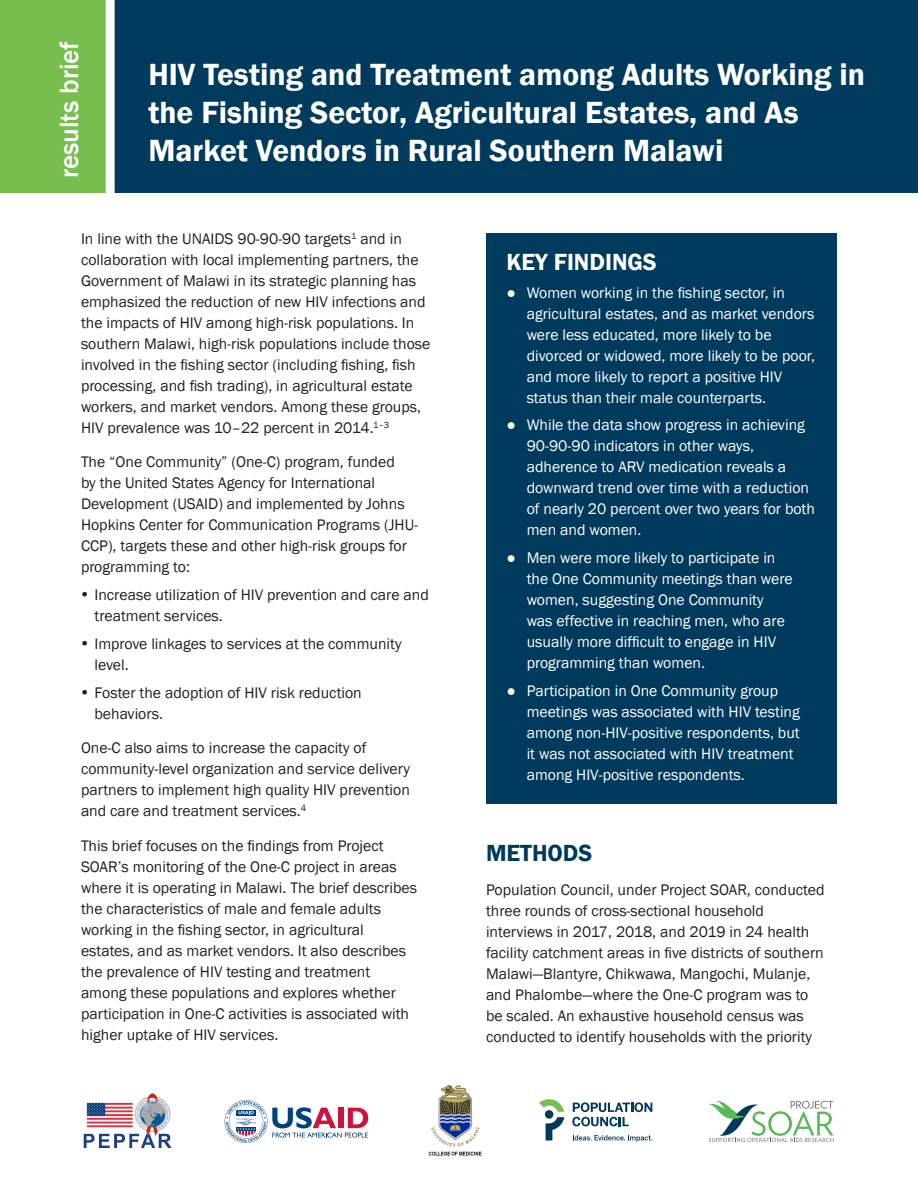
<style>
.page{position:relative;width:918px;height:1188px;background:#fff}
.page>*{position:absolute;margin:0;border:0;box-sizing:border-box;transform-origin:0 0}
.t1{font:600 31.5px/37.8px "Franklin Gothic";color:#fff}
.t2{font:500 27px "Franklin Gothic";color:#fff}
.KeyMess_Heading{font:600 24px "Franklin Gothic";color:#fff}
.Heading_1{font:600 24px "Franklin Gothic";color:#00395c}
.t3{font:15.75px/21px "Franklin Gothic";color:#231f20}
.t4{font:15.75px/21px "Franklin Gothic";color:#fff}
</style>
<div class="page">
<div style="left:110px;top:0;width:808px;height:192px;background:#003a5d"></div>
<div style="left:0;top:0;width:110px;height:192px;background:#77be4e"></div>
<div style="left:106px;top:0;width:9px;height:199px;background:#fff"></div>
<div style="left:486px;top:233px;width:351px;height:571px;background:#003a5d"></div>
<svg style="left:708px;top:1100px;width:126px;height:42px"></svg>
<svg style="left:572px;top:1102px;width:80px;height:24px"></svg>
<svg style="left:539px;top:1099px;width:25px;height:42px"></svg>
<svg style="left:573px;top:1135px;width:80px;height:7px"></svg>
<img style="left:428px;top:1083px;width:54px;height:73px">
<img style="left:83px;top:1093px;width:89px;height:55px">
<img style="left:84px;top:1134px;width:87px;height:14px">
<svg style="left:225px;top:1100px;width:143px;height:43px"></svg>
<p class="t2" style="left:52px;top:178px;width:139px;rotate:-90deg">results brief</p>
<p class="t1" style="left:148px;top:56px;width:718px">HIV Testing and Treatment among Adults Working in the Fishing Sector, Agricultural Estates, and As<br>Market Vendors in Rural Southern Malawi</p>
<p class="t3" style="left:81px;top:229px;width:351px">In line with the UNAIDS 90-90-90 targets<sup>1</sup> and in collaboration with local implementing partners, the Government of Malawi in its strategic planning has emphasized the reduction of new HIV infections and the impacts of HIV among high-risk populations. In southern Malawi, high-risk populations include those involved in the fishing sector (including fishing, fish processing, and fish trading), in agricultural estate workers, and market vendors. Among these groups, HIV prevalence was 10–22 percent in 2014.<sup>1–3</sup></p>
<p class="t3" style="left:81px;top:452px;width:339px">The “One Community” (One-C) program, funded<br>by the United States Agency for International Development (USAID) and implemented by Johns Hopkins Center for Communication Programs (JHU-CCP), targets these and other high-risk groups for programming to:</p>
<p class="t3" style="left:94px;top:585px;width:336px">Increase utilization of HIV prevention and care and treatment services.</p>
<p class="t3" style="left:94px;top:634px;width:309px">Improve linkages to services at the community level.</p>
<p class="t3" style="left:94px;top:682px;width:269px">Foster the adoption of HIV risk reduction behaviors.</p>
<p class="t3" style="left:81px;top:738px;width:330px">One-C also aims to increase the capacity of community-level organization and service delivery partners to implement high quality HIV prevention and care and treatment services.<sup>4</sup></p>
<p class="t3" style="left:81px;top:835px;width:338px">This brief focuses on the findings from Project SOAR’s monitoring of the One-C project in areas where it is operating in Malawi. The brief describes the characteristics of male and female adults working in the fishing sector, in agricultural estates, and as market vendors. It also describes the prevalence of HIV testing and treatment among these populations and explores whether participation in One-C activities is associated with higher uptake of HIV services.</p>
<p class="KeyMess_Heading" style="left:506px;top:247px;width:152px">KEY FINDINGS</p>
<p class="t4" style="left:527px;top:282px;width:290px;text-indent:-20px">● Women working in the fishing sector, in agricultural estates, and as market vendors were less educated, more likely to be divorced or widowed, more likely to be poor, and more likely to report a positive HIV status than their male counterparts.</p>
<p class="t4" style="left:527px;top:415px;width:290px;text-indent:-20px">● While the data show progress in achieving 90-90-90 indicators in other ways, adherence to ARV medication reveals a downward trend over time with a reduction of nearly 20 percent over two years for both men and women.</p>
<p class="t4" style="left:527px;top:548px;width:268px;text-indent:-20px">● Men were more likely to participate in the One Community meetings than were women, suggesting One Community was effective in reaching men, who are usually more difficult to engage in HIV programming than women.</p>
<p class="t4" style="left:527px;top:681px;width:275px;text-indent:-20px">● Participation in One Community group meetings was associated with HIV testing among non-HIV-positive respondents, but it was not associated with HIV treatment among HIV-positive respondents.</p>
<p class="Heading_1" style="left:486px;top:838px;width:108px">METHODS</p>
<p class="t3" style="left:486px;top:880px;width:340px">Population Council, under Project SOAR, conducted three rounds of cross-sectional household interviews in 2017, 2018, and 2019 in 24 health facility catchment areas in five districts of southern Malawi—Blantyre, Chikwawa, Mangochi, Mulanje, and Phalombe—where the One-C program was to be scaled. An exhaustive household census was conducted to identify households with the priority</p>
</div>
